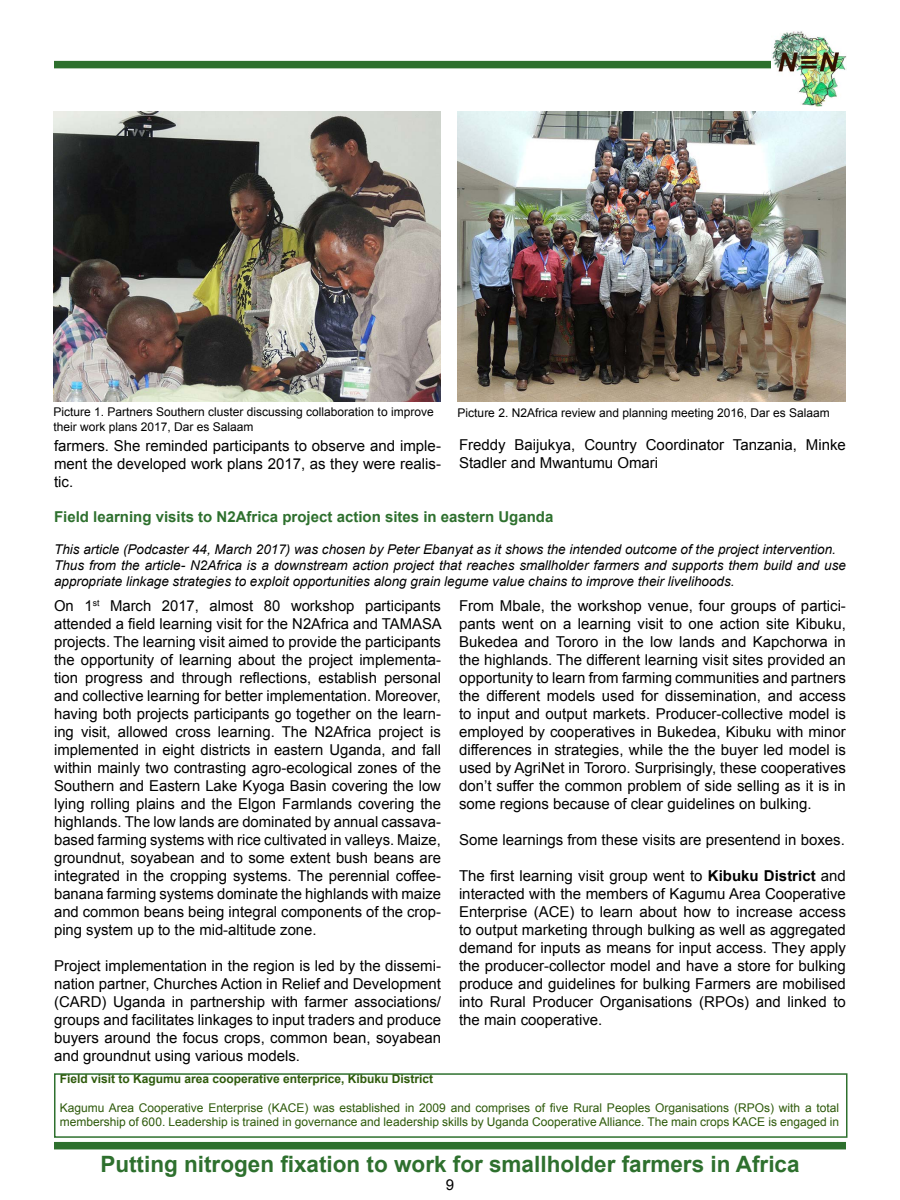
<style>
.page{position:relative;width:900px;height:1200px;background:#fff}
.page>*{position:absolute;margin:0;border:0;box-sizing:border-box;transform-origin:0 0}
.t1{font:700 22.5px "Arial";color:#2e702e}
.t2{font:15px/18px "Arial";color:#000;text-align:justify}
.t3{font:700 15px "Arial";color:#2e702e}
.t4{font:italic 13.5px/16.2px "Arial";color:#000}
.t5{font:12px/14.4px "Arial";color:#2e5a0b}
.t6{font:12px "Arial";color:#000}
.t7{font:700 12px "Arial";color:#2e5a0b}
.s1{font-weight:700}
</style>
<div class="page">
<div style="left:54px;top:1142px;width:792px;height:7px;background:#2e702e"></div>
<div style="left:54px;top:61px;width:717px;height:7px;background:#2e702e"></div>
<img style="left:772px;top:31px;width:74px;height:76px">
<img style="left:458px;top:111px;width:387px;height:291px">
<img style="left:53px;top:111px;width:388px;height:291px">
<div style="left:54px;top:1073px;width:794px;height:65px;border:2px solid #2e702e"></div>
<p class="t6" style="left:54px;top:404px;width:382px">Picture 1. Partners Southern cluster discussing collaboration to improve</p>
<p class="t6" style="left:458px;top:405px;width:374px">Picture 2. N2Africa review and planning meeting 2016, Dar es Salaam</p>
<p class="t6" style="left:54px;top:419px;width:202px">their work plans 2017, Dar es Salaam</p>
<p class="t2" style="left:54px;top:437px;width:388px">farmers. She reminded participants to observe and imple&shy;ment the developed work plans 2017, as they were realis&shy;tic.</p>
<p class="t2" style="left:459px;top:436px;width:388px">Freddy Baijukya, Country Coordinator Tanzania, Minke<br>Stadler and Mwantumu Omari</p>
<p class="t3" style="left:54px;top:507px;width:501px">Field learning visits to N2Africa project action sites in eastern Uganda</p>
<p class="t4" style="left:54px;top:541px;width:793px">This article (Podcaster 44, March 2017) was chosen by Peter Ebanyat as it shows the intended outcome of the project intervention.<br>Thus from the article- N2Africa is a downstream action project that reaches smallholder farmers and supports them build and use appropriate linkage strategies to exploit opportunities along grain legume value chains to improve their livelihoods.</p>
<p class="t2" style="left:54px;top:597px;width:389px">On 1<sup>st</sup> March 2017, almost 80 workshop participants attended a field learning visit for the N2Africa and TAMASA projects. The learning visit aimed to provide the participants the opportunity of learning about the project implementa&shy;tion progress and through reflections, establish personal and collective learning for better implementation. Moreover, having both projects participants go together on the learn&shy;ing visit, allowed cross learning. The N2Africa project is implemented in eight districts in eastern Uganda, and fall within mainly two contrasting agro-ecological zones of the Southern and Eastern Lake Kyoga Basin covering the low lying rolling plains and the Elgon Farmlands covering the highlands. The low lands are dominated by annual cassava&shy;based farming systems with rice cultivated in valleys. Maize, groundnut, soyabean and to some extent bush beans are integrated in the cropping systems. The perennial coffee&shy;banana farming systems dominate the highlands with maize and common beans being integral components of the crop&shy;ping system up to the mid-altitude zone.</p>
<p class="t2" style="left:54px;top:957px;width:388px">Project implementation in the region is led by the dissemi&shy;nation partner, Churches Action in Relief and Development (CARD) Uganda in partnership with farmer associations/ groups and facilitates linkages to input traders and produce buyers around the focus crops, common bean, soyabean and groundnut using various models.</p>
<p class="t2" style="left:459px;top:597px;width:388px">From Mbale, the workshop venue, four groups of partici&shy;pants went on a learning visit to one action site Kibuku, Bukedea and Tororo in the low lands and Kapchorwa in the highlands. The different learning visit sites provided an opportunity to learn from farming communities and partners the different models used for dissemination, and access to input and output markets. Producer-collective model is employed by cooperatives in Bukedea, Kibuku with minor differences in strategies, while the the buyer led model is used by AgriNet in Tororo. Surprisingly, these cooperatives don’t suffer the common problem of side selling as it is in some regions because of clear guidelines on bulking.</p>
<p class="t2" style="left:459px;top:831px;width:387px">Some learnings from these visits are presentend in boxes.</p>
<p class="t2" style="left:459px;top:867px;width:388px">The first learning visit group went to <span class="s1">Kibuku District</span> and interacted with the members of Kagumu Area Cooperative Enterprise (ACE) to learn about how to increase access to output marketing through bulking as well as aggregated demand for inputs as means for input access. They apply the producer-collector model and have a store for bulking produce and guidelines for bulking Farmers are mobilised into Rural Producer Organisations (RPOs) and linked to the main cooperative.</p>
<p class="t7" style="left:60px;top:1071px;width:375px">Field visit to Kagumu area cooperative enterprice, Kibuku District</p>
<p class="t5" style="left:60px;top:1100px;width:781px">Kagumu Area Cooperative Enterprise (KACE) was established in 2009 and comprises of five Rural Peoples Organisations (RPOs) with a total membership of 600. Leadership is trained in governance and leadership skills by Uganda Cooperative Alliance. The main crops KACE is engaged in</p>
<h1 class="t1" style="left:100px;top:1149px;width:701px">Putting nitrogen fixation to work for smallholder farmers in Africa</h1>
<p class="t2" style="left:446px;top:1176px;width:10px">9</p>
</div>
